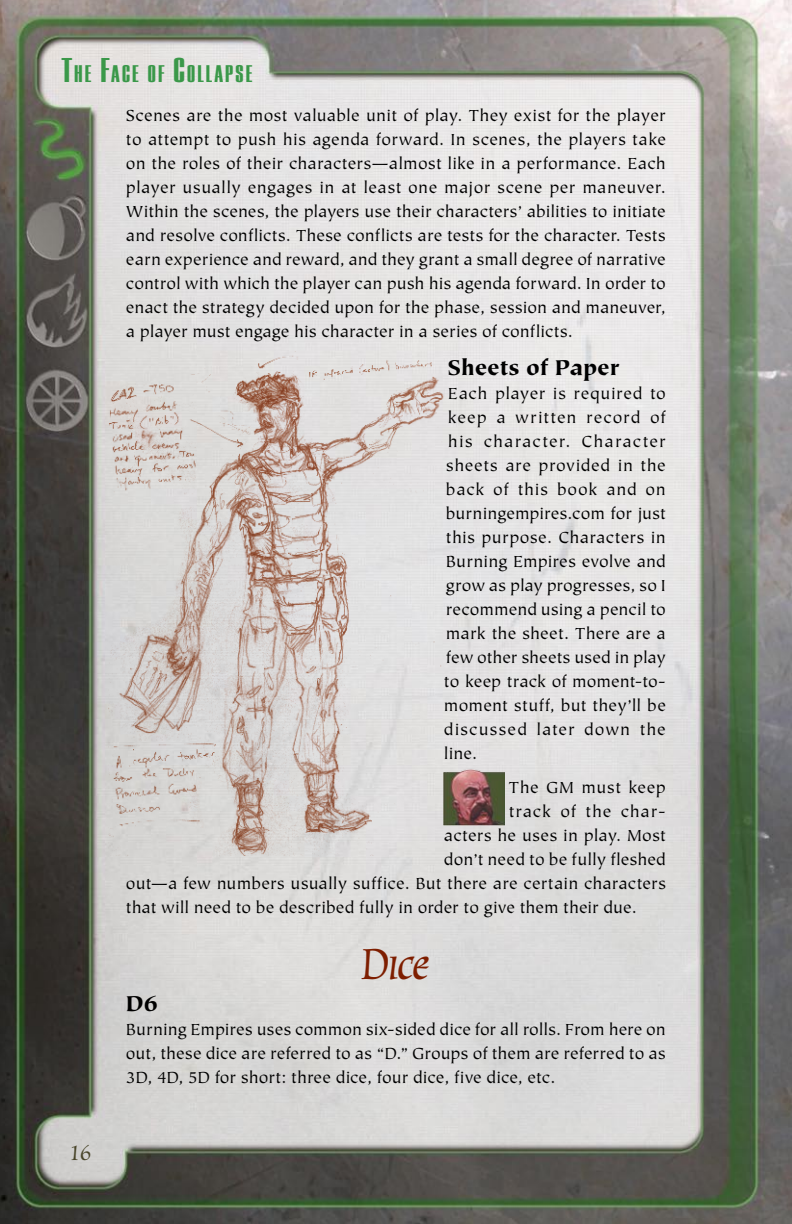
<style>
.page{position:relative;width:792px;height:1224px;background:#fff}
.page>*{position:absolute;margin:0;border:0;box-sizing:border-box;transform-origin:0 0}
.t1{font:50px "Oxford";color:#7e1e00}
.t2{font:800 25.2px "Europa Grotesque";letter-spacing:.085em;color:#3a9849}
.t3{font:900 24px "Tiepolo";letter-spacing:-.005em;color:#000}
.t4{font:24px "Oxford";color:#484428}
.t5{font:18px/24px "Tiepolo";letter-spacing:.005em;color:#000;text-align:justify}
.t6{font:18px "Tiepolo";letter-spacing:.045em;color:#000}
.t7{font:18px "Tiepolo";letter-spacing:.025em;color:#000}
.s1{font-size:36px}
</style>
<div class="page">
<img style="left:0;top:0;width:792px;height:1224px">
<img style="left:446px;top:766px;width:58px;height:59px">
<img style="left:109px;top:351px;width:337px;height:505px">
<h2 class="t2" style="left:62px;top:57px;width:192px"><span class="s1">T</span>HE <span class="s1">F</span>ACE OF <span class="s1">C</span>OLLAPSE</h2>
<p class="t5" style="left:126px;top:104px;width:542px">Scenes are the most valuable unit of play. They exist for the player to attempt to push his agenda forward. In scenes, the players take on the roles of their characters—almost like in a performance. Each player usually engages in at least one major scene per maneuver.<br>Within the scenes, the players use their characters’ abilities to initiate and resolve conflicts. These conflicts are tests for the character. Tests earn experience and reward, and they grant a small degree of narrative control with which the player can push his agenda forward. In order to enact the strategy decided upon for the phase, session and maneuver, a player must engage his character in a series of conflicts.</p>
<h3 class="t3" style="left:448px;top:354px;width:173px">Sheets of Paper</h3>
<p class="t5" style="left:444px;top:382px;width:224px">Each player is required to keep a written record of his character. Character sheets are provided in the back of this book and on burningempires.com for just this purpose. Characters in Burning Empires evolve and grow as play progresses, so I recommend using a pencil to mark the sheet. There are a few other sheets used in play to keep track of moment-to&shy;moment stuff, but they’ll be discussed later down the line.</p>
<p class="t7" style="left:509px;top:778px;width:159px">The GM must keep</p>
<p class="t6" style="left:509px;top:802px;width:157px">track of the char-</p>
<p class="t5" style="left:444px;top:824px;width:224px">acters he uses in play. Most</p>
<p class="t5" style="left:444px;top:848px;width:223px">don’t need to be fully fleshed</p>
<p class="t5" style="left:126px;top:872px;width:542px">out—a few numbers usually suffice. But there are certain characters</p>
<p class="t5" style="left:126px;top:896px;width:512px">that will need to be described fully in order to give them their due.</p>
<h1 class="t1" style="left:362px;top:938px;width:70px">Dice</h1>
<h3 class="t3" style="left:126px;top:990px;width:34px">D6</h3>
<p class="t5" style="left:126px;top:1018px;width:541px">Burning Empires uses common six-sided dice for all rolls. From here on out, these dice are referred to as “D.” Groups of them are referred to as 3D, 4D, 5D for short: three dice, four dice, five dice, etc.</p>
<h3 class="t4" style="left:69px;top:1140px;width:22px">16</h3>
</div>
